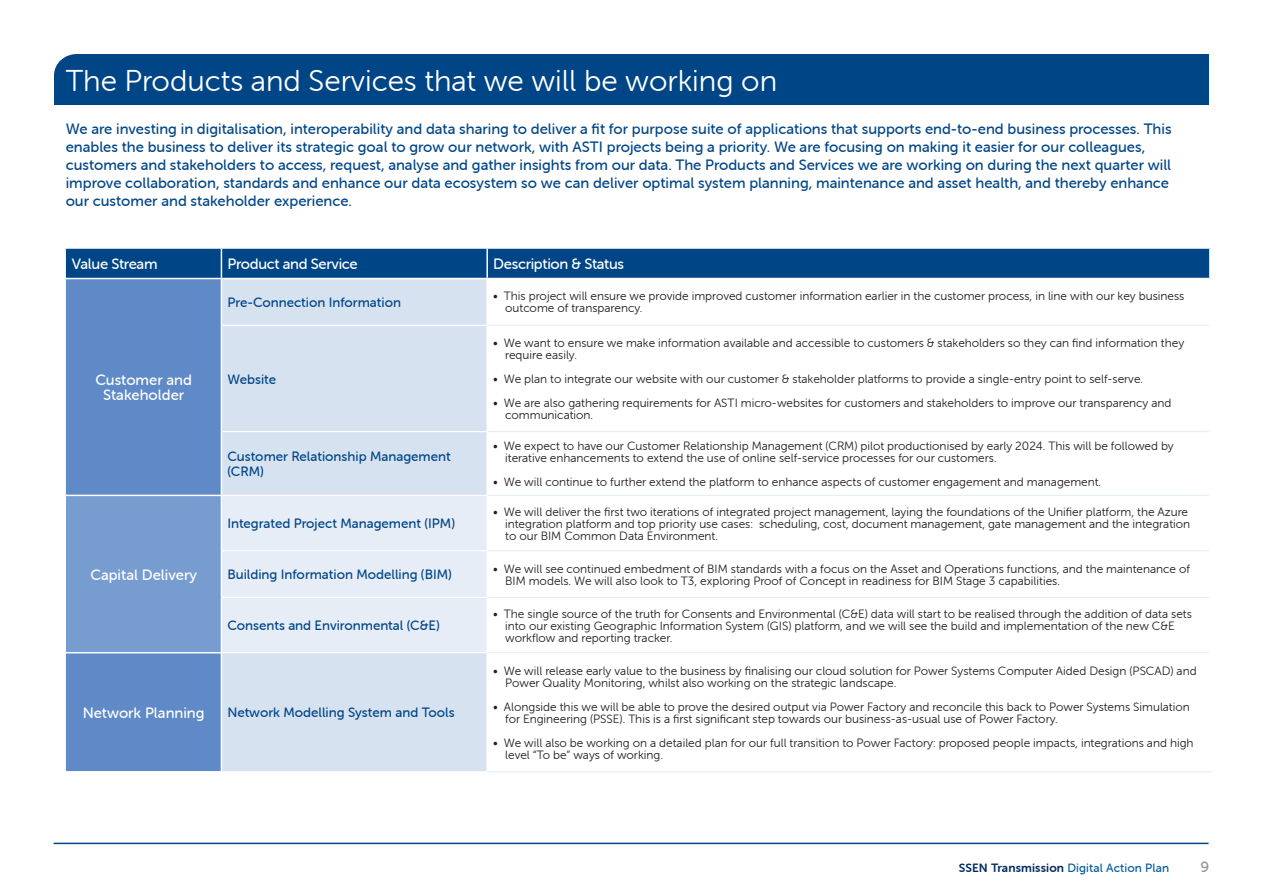
<style>
.page{position:relative;width:1263px;height:893px;background:#fff}
.page>*{position:absolute;margin:0;border:0;box-sizing:border-box;transform-origin:0 0}
.t1{font:30px "Museo Sans Rounded 300";color:#fff}
.t2{font:15px/18px "Museo Sans Rounded 500";color:#004687}
.t3{font:15px "Museo Sans Rounded 500";letter-spacing:-.005em;color:#fff}
.t4{font:15px "Museo Sans Rounded 500";color:#94969a}
.t5{font:13.5px/15px "Museo Sans Rounded 500";color:#004687}
.t6{font:12px/12px "Museo Sans Rounded 300";color:#231f20}
.t7{font:12px "Museo Sans Rounded 500";letter-spacing:.01em;color:#015b9e}
.s1{font-family:"Museo Sans Rounded 700";color:#002961}
</style>
<div class="page">
<hr style="left:54px;top:843px;width:1154px;height:1px;background:#004687">
<div style="left:54px;top:54px;width:1155px;height:51px;background:#004687"></div>
<div style="left:66px;top:279px;width:155px;height:492px;background:#5f8ac7"></div>
<div style="left:222px;top:279px;width:264px;height:492px;background:#d7e2f1"></div>
<div style="left:66px;top:495px;width:155px;height:158px;background:#779ccf"></div>
<div style="left:222px;top:496px;width:264px;height:156px;background:#e7edf7"></div>
<div style="left:66px;top:249px;width:1145px;height:30px;background:#004687"></div>
<hr style="left:486px;top:249px;width:2px;height:29px;background:#fff">
<hr style="left:221px;top:278px;width:266px;height:1px;background:#fff">
<hr style="left:487px;top:278px;width:722px;height:1px;background:#fff">
<hr style="left:222px;top:325px;width:264px;height:1px;background:#fff">
<hr style="left:222px;top:431px;width:264px;height:1px;background:#fff">
<hr style="left:222px;top:495px;width:264px;height:1px;background:#fff">
<hr style="left:222px;top:550px;width:264px;height:1px;background:#fff">
<hr style="left:222px;top:597px;width:264px;height:1px;background:#fff">
<hr style="left:222px;top:652px;width:264px;height:1px;background:#fff">
<hr style="left:66px;top:278px;width:155px;height:1px;background:#fff">
<hr style="left:66px;top:495px;width:156px;height:1px;background:#fff">
<hr style="left:66px;top:652px;width:156px;height:1px;background:#fff">
<hr style="left:488px;top:325px;width:721px;height:1px;background:#e7edf7">
<hr style="left:488px;top:431px;width:721px;height:1px;background:#e7edf7">
<hr style="left:488px;top:495px;width:721px;height:1px;background:#e7edf7">
<hr style="left:488px;top:550px;width:721px;height:1px;background:#e7edf7">
<hr style="left:488px;top:597px;width:721px;height:1px;background:#e7edf7">
<hr style="left:488px;top:652px;width:721px;height:1px;background:#e7edf7">
<hr style="left:487px;top:771px;width:725px;height:1px;background:#e7edf7">
<p class="t1" style="left:66px;top:64px;width:713px">The Products and Services that we will be working on</p>
<p class="t2" style="left:66px;top:120px;width:1107px">We are investing in digitalisation, interoperability and data sharing to deliver a fit for purpose suite of applications that supports end-to-end business processes. This enables the business to deliver its strategic goal to grow our network, with ASTI projects being a priority. We are focusing on making it easier for our colleagues, customers and stakeholders to access, request, analyse and gather insights from our data. The Products and Services we are working on during the next quarter will improve collaboration, standards and enhance our data ecosystem so we can deliver optimal system planning, maintenance and asset health, and thereby enhance our customer and stakeholder experience.</p>
<p class="t3" style="left:72px;top:256px;width:87px">Value Stream</p>
<p class="t3" style="left:227px;top:256px;width:132px">Product and Service</p>
<p class="t3" style="left:493px;top:256px;width:132px">Description &amp; Status</p>
<p class="t3" style="left:95px;top:372px;width:98px">Customer and</p>
<p class="t3" style="left:103px;top:387px;width:83px">Stakeholder</p>
<p class="t3" style="left:90px;top:566px;width:108px">Capital Delivery</p>
<p class="t5" style="left:227px;top:295px;width:175px">Pre-Connection Information</p>
<p class="t6" style="left:505px;top:290px;width:681px;text-indent:-12px">• This project will ensure we provide improved customer information earlier in the customer process, in line with our key business outcome of transparency.</p>
<p class="t5" style="left:227px;top:371px;width:50px">Website</p>
<p class="t6" style="left:505px;top:337px;width:680px;text-indent:-12px">• We want to ensure we make information available and accessible to customers &amp; stakeholders so they can find information they require easily.</p>
<p class="t6" style="left:493px;top:373px;width:651px">• We plan to integrate our website with our customer &amp; stakeholder platforms to provide a single-entry point to self-serve.</p>
<p class="t6" style="left:505px;top:397px;width:668px;text-indent:-12px">• We are also gathering requirements for ASTI micro-websites for customers and stakeholders to improve our transparency and communication.</p>
<p class="t5" style="left:227px;top:449px;width:225px">Customer Relationship Management (CRM)</p>
<p class="t6" style="left:505px;top:440px;width:670px;text-indent:-12px">• We expect to have our Customer Relationship Management (CRM) pilot productionised by early 2024. This will be followed by iterative enhancements to extend the use of online self-service processes for our customers.</p>
<p class="t6" style="left:493px;top:476px;width:609px">• We will continue to further extend the platform to enhance aspects of customer engagement and management.</p>
<p class="t5" style="left:227px;top:516px;width:229px">Integrated Project Management (IPM)</p>
<p class="t6" style="left:505px;top:505px;width:686px;text-indent:-12px">• We will deliver the first two iterations of integrated project management, laying the foundations of the Unifier platform, the Azure integration platform and top priority use cases: scheduling, cost, document management, gate management and the integration to our BIM Common Data Environment.</p>
<p class="t5" style="left:227px;top:567px;width:226px">Building Information Modelling (BIM)</p>
<p class="t6" style="left:505px;top:563px;width:686px;text-indent:-12px">• We will see continued embedment of BIM standards with a focus on the Asset and Operations functions, and the maintenance of<br>BIM models. We will also look to T3, exploring Proof of Concept in readiness for BIM Stage 3 capabilities.</p>
<p class="t5" style="left:227px;top:618px;width:214px">Consents and Environmental (C&amp;E)</p>
<p class="t6" style="left:505px;top:608px;width:688px;text-indent:-12px">• The single source of the truth for Consents and Environmental (C&amp;E) data will start to be realised through the addition of data sets into our existing Geographic Information System (GIS) platform, and we will see the build and implementation of the new C&amp;E workflow and reporting tracker.</p>
<p class="t3" style="left:83px;top:704px;width:123px">Network Planning</p>
<p class="t5" style="left:227px;top:705px;width:229px">Network Modelling System and Tools</p>
<p class="t6" style="left:505px;top:665px;width:693px;text-indent:-12px">• We will release early value to the business by finalising our cloud solution for Power Systems Computer Aided Design (PSCAD) and<br>Power Quality Monitoring, whilst also working on the strategic landscape.</p>
<p class="t6" style="left:505px;top:701px;width:686px;text-indent:-12px">• Alongside this we will be able to prove the desired output via Power Factory and reconcile this back to Power Systems Simulation for Engineering (PSSE). This is a first significant step towards our business-as-usual use of Power Factory.</p>
<p class="t6" style="left:505px;top:737px;width:690px;text-indent:-12px">• We will also be working on a detailed plan for our full transition to Power Factory: proposed people impacts, integrations and high level “To be” ways of working.</p>
<p class="t7" style="left:959px;top:861px;width:212px"><span class="s1">SSEN Transmission</span> Digital Action Plan</p>
<p class="t4" style="left:1200px;top:858px;width:10px">9</p>
</div>
